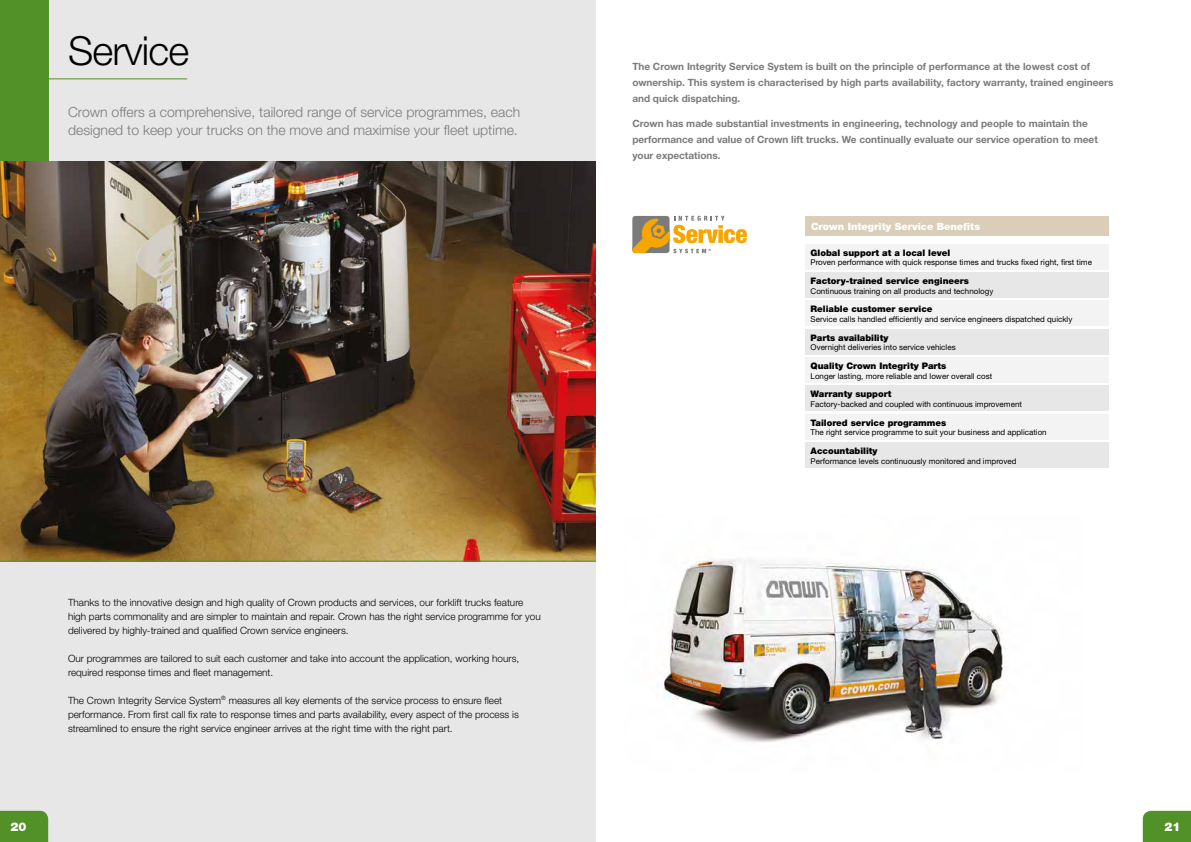
<style>
.page{position:relative;width:1191px;height:842px;background:#fff}
.page>*{position:absolute;margin:0;border:0;box-sizing:border-box;transform-origin:0 0}
.t1{font:300 40px "Helvetica Neue LT Std";letter-spacing:-.02em;color:#000}
.t2{font:300 14px/18px "Helvetica Neue LT Std";color:#7c7b7b}
.t3{font:900 12px "Helvetica Neue LT Std";color:#fff}
.t4{font:300 10px/14px "Helvetica Neue LT Std";color:#000}
.t5{font:700 10px/16px "Helvetica Neue LT Std";color:#7c7b7b}
.t6{font:900 10px "Helvetica Neue LT Std";color:#fff}
.t7{font:900 9px "Helvetica Neue LT Std";color:#000}
.t8{font:8px "Helvetica Neue LT Std";color:#000}
</style>
<div class="page">
<div style="left:0;top:0;width:595px;height:842px;background:#e7e7e7"></div>
<div style="left:0;top:0;width:48px;height:545px;background:#519127"></div>
<img style="left:0;top:162px;width:595px;height:399px">
<svg style="left:0;top:811px;width:48px;height:31px"></svg>
<div style="left:1142px;top:811px;width:49px;height:31px;background:#519127"></div>
<svg style="left:632px;top:216px;width:115px;height:37px"></svg>
<div style="left:804px;top:216px;width:304px;height:20px;background:#daceb8"></div>
<div style="left:804px;top:244px;width:304px;height:25px;background:#f3f3f3"></div>
<div style="left:804px;top:272px;width:304px;height:26px;background:#e7e7e7"></div>
<div style="left:804px;top:300px;width:304px;height:26px;background:#f3f3f3"></div>
<div style="left:804px;top:329px;width:304px;height:25px;background:#e7e7e7"></div>
<div style="left:804px;top:357px;width:304px;height:26px;background:#f3f3f3"></div>
<div style="left:804px;top:386px;width:304px;height:25px;background:#e7e7e7"></div>
<div style="left:804px;top:414px;width:304px;height:25px;background:#f3f3f3"></div>
<div style="left:804px;top:442px;width:304px;height:26px;background:#e7e7e7"></div>
<img style="left:663px;top:557px;width:342px;height:185px">
<hr style="left:0;top:78px;width:187px;height:1px;background:#519127">
<hr style="left:0;top:561px;width:595px;height:1px;background:#519127">
<h1 class="t1" style="left:68px;top:27px;width:123px">Service</h1>
<h2 class="t2" style="left:68px;top:102px;width:454px">Crown offers a comprehensive, tailored range of service programmes, each designed to keep your trucks on the move and maximise your fleet uptime.</h2>
<p class="t4" style="left:68px;top:595px;width:474px">Thanks to the innovative design and high quality of Crown products and services, our forklift trucks feature high parts commonality and are simpler to maintain and repair. Crown has the right service programme for you delivered by highly-trained and qualified Crown service engineers.</p>
<p class="t4" style="left:68px;top:651px;width:453px">Our programmes are tailored to suit each customer and take into account the application, working hours, required response times and fleet management.</p>
<p class="t4" style="left:68px;top:693px;width:452px">The Crown Integrity Service System<sup>®</sup> measures all key elements of the service process to ensure fleet performance. From first call fix rate to response times and parts availability, every aspect of the process is streamlined to ensure the right service engineer arrives at the right time with the right part.</p>
<p class="t5" style="left:632px;top:58px;width:483px">The Crown Integrity Service System is built on the principle of performance at the lowest cost of ownership. This system is characterised by high parts availability, factory warranty, trained engineers and quick dispatching.</p>
<p class="t5" style="left:632px;top:115px;width:467px">Crown has made substantial investments in engineering, technology and people to maintain the performance and value of Crown lift trucks. We continually evaluate our service operation to meet your expectations.</p>
<p class="t6" style="left:811px;top:220px;width:171px">Crown Integrity Service Benefits</p>
<p class="t7" style="left:810px;top:247px;width:141px">Global support at a local level</p>
<p class="t8" style="left:810px;top:257px;width:283px">Proven performance with quick response times and trucks fixed right, first time</p>
<p class="t7" style="left:810px;top:275px;width:160px">Factory-trained service engineers</p>
<p class="t8" style="left:810px;top:286px;width:184px">Continuous training on all products and technology</p>
<p class="t7" style="left:810px;top:304px;width:123px">Reliable customer service</p>
<p class="t8" style="left:810px;top:314px;width:263px">Service calls handled efficiently and service engineers dispatched quickly</p>
<p class="t7" style="left:810px;top:332px;width:79px">Parts availability</p>
<p class="t8" style="left:810px;top:343px;width:147px">Overnight deliveries into service vehicles</p>
<p class="t7" style="left:810px;top:360px;width:137px">Quality Crown Integrity Parts</p>
<p class="t8" style="left:810px;top:371px;width:183px">Longer lasting, more reliable and lower overall cost</p>
<p class="t7" style="left:810px;top:389px;width:82px">Warranty support</p>
<p class="t8" style="left:810px;top:399px;width:213px">Factory-backed and coupled with continuous improvement</p>
<p class="t7" style="left:810px;top:417px;width:137px">Tailored service programmes</p>
<p class="t8" style="left:810px;top:428px;width:238px">The right service programme to suit your business and application</p>
<p class="t7" style="left:810px;top:445px;width:68px">Accountability</p>
<p class="t8" style="left:810px;top:456px;width:207px">Performance levels continuously monitored and improved</p>
<p class="t3" style="left:10px;top:819px;width:18px">20</p>
<p class="t3" style="left:1164px;top:819px;width:18px">21</p>
</div>
